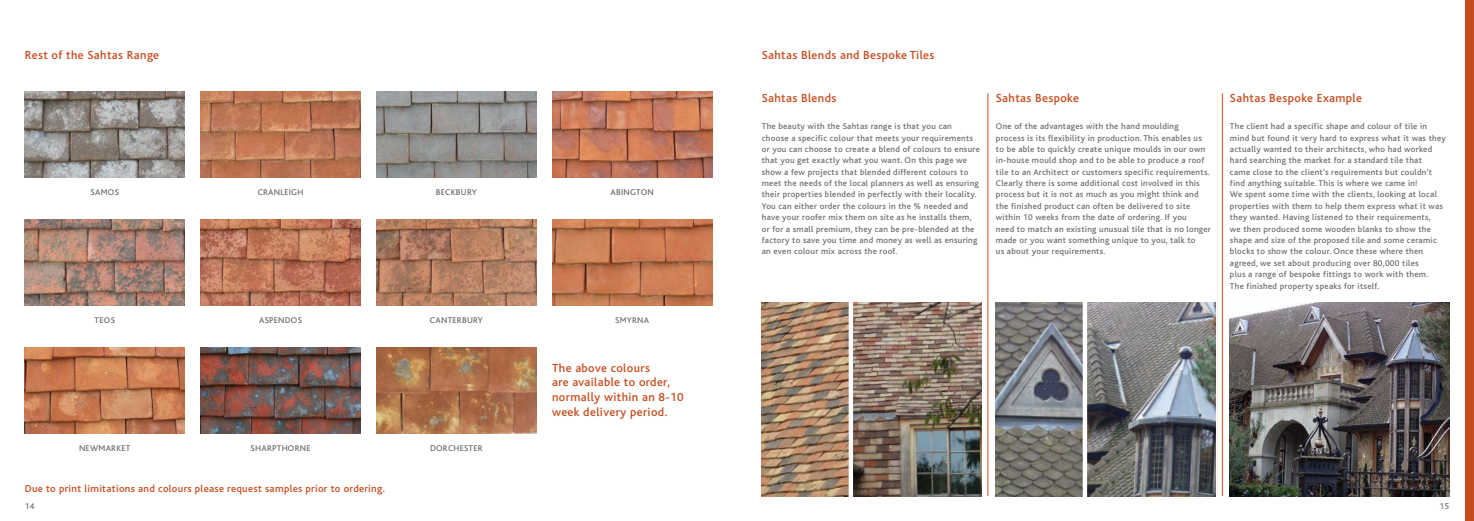
<style>
.page{position:relative;width:1474px;height:521px;background:#fff}
.page>*{position:absolute;margin:0;border:0;box-sizing:border-box;transform-origin:0 0}
.t1{font:500 12.25px/14.7px "Bliss";letter-spacing:.03em;color:#c64d1f}
.t2{font:500 10.5px "Bliss";letter-spacing:.03em;color:#c64d1f}
.t3{font:500 8.75px/11.4px "Bliss";letter-spacing:.03em;color:#6d6f71}
</style>
<div class="page">
<div style="left:1465px;top:0;width:8px;height:521px;background:#c64d1f"></div>
<img style="left:25px;top:91px;width:160px;height:87px">
<img style="left:25px;top:219px;width:160px;height:87px">
<img style="left:25px;top:347px;width:160px;height:87px">
<img style="left:201px;top:91px;width:159px;height:87px">
<img style="left:201px;top:219px;width:159px;height:87px">
<img style="left:201px;top:347px;width:159px;height:87px">
<img style="left:376px;top:91px;width:160px;height:87px">
<img style="left:376px;top:219px;width:160px;height:87px">
<img style="left:376px;top:347px;width:160px;height:87px">
<img style="left:552px;top:91px;width:160px;height:87px">
<img style="left:552px;top:219px;width:160px;height:87px">
<img style="left:853px;top:303px;width:128px;height:193px">
<img style="left:1087px;top:303px;width:128px;height:193px">
<img style="left:1229px;top:303px;width:220px;height:193px">
<img style="left:761px;top:303px;width:87px;height:193px">
<img style="left:995px;top:303px;width:87px;height:193px">
<hr style="left:987px;top:93px;width:1px;height:403px;background:#c64d1f">
<hr style="left:1222px;top:93px;width:1px;height:403px;background:#c64d1f">
<h1 class="t1" style="left:25px;top:48px;width:136px">Rest of the Sahtas Range</h1>
<p class="t3" style="left:91px;top:187px;width:30px">SAMOS</p>
<p class="t3" style="left:258px;top:187px;width:47px">CRANLEIGH</p>
<p class="t3" style="left:436px;top:187px;width:42px">BECKBURY</p>
<p class="t3" style="left:610px;top:187px;width:45px">ABINGTON</p>
<h1 class="t1" style="left:761px;top:48px;width:174px">Sahtas Blends and Bespoke Tiles</h1>
<h1 class="t1" style="left:761px;top:91px;width:76px">Sahtas Blends</h1>
<p class="t3" style="left:761px;top:121px;width:220px">The beauty with the Sahtas range is that you can choose a specific colour that meets your requirements or you can choose to create a blend of colours to ensure that you get exactly what you want. On this page we show a few projects that blended different colours to meet the needs of the local planners as well as ensuring their properties blended in perfectly with their locality.<br>You can either order the colours in the % needed and have your roofer mix them on site as he installs them, or for a small premium, they can be pre-blended at the factory to save you time and money as well as ensuring an even colour mix across the roof.</p>
<h1 class="t1" style="left:995px;top:91px;width:85px">Sahtas Bespoke</h1>
<p class="t3" style="left:995px;top:121px;width:216px">One of the advantages with the hand moulding<br>process is its flexibility in production. This enables us to be able to quickly create unique moulds in our own in-house mould shop and to be able to produce a roof tile to an Architect or customers specific requirements.<br>Clearly there is some additional cost involved in this process but it is not as much as you might think and the finished product can often be delivered to site within 10 weeks from the date of ordering. If you<br>need to match an existing unusual tile that is no longer made or you want something unique to you, talk to<br>us about your requirements.</p>
<h1 class="t1" style="left:1229px;top:91px;width:134px">Sahtas Bespoke Example</h1>
<p class="t3" style="left:1229px;top:121px;width:217px">The client had a specific shape and colour of tile in mind but found it very hard to express what it was they actually wanted to their architects, who had worked hard searching the market for a standard tile that<br>came close to the client’s requirements but couldn’t find anything suitable. This is where we came in!<br>We spent some time with the clients, looking at local properties with them to help them express what it was they wanted. Having listened to their requirements,<br>we then produced some wooden blanks to show the shape and size of the proposed tile and some ceramic blocks to show the colour. Once these where then agreed, we set about producing over 80,000 tiles<br>plus a range of bespoke fittings to work with them.<br>The finished property speaks for itself.</p>
<p class="t3" style="left:95px;top:315px;width:22px">TEOS</p>
<p class="t3" style="left:259px;top:315px;width:44px">ASPENDOS</p>
<p class="t3" style="left:430px;top:315px;width:55px">CANTERBURY</p>
<p class="t3" style="left:615px;top:315px;width:36px">SMYRNA</p>
<h1 class="t1" style="left:552px;top:360px;width:133px">The above colours<br>are available to order, normally within an 8-10 week delivery period.</h1>
<p class="t3" style="left:79px;top:443px;width:53px">NEWMARKET</p>
<p class="t3" style="left:251px;top:443px;width:61px">SHARPTHORNE</p>
<p class="t3" style="left:430px;top:443px;width:54px">DORCHESTER</p>
<p class="t2" style="left:25px;top:483px;width:362px">Due to print limitations and colours please request samples prior to ordering.</p>
<p class="t3" style="left:25px;top:500px;width:11px">14</p>
<p class="t3" style="left:1439px;top:500px;width:11px">15</p>
</div>
